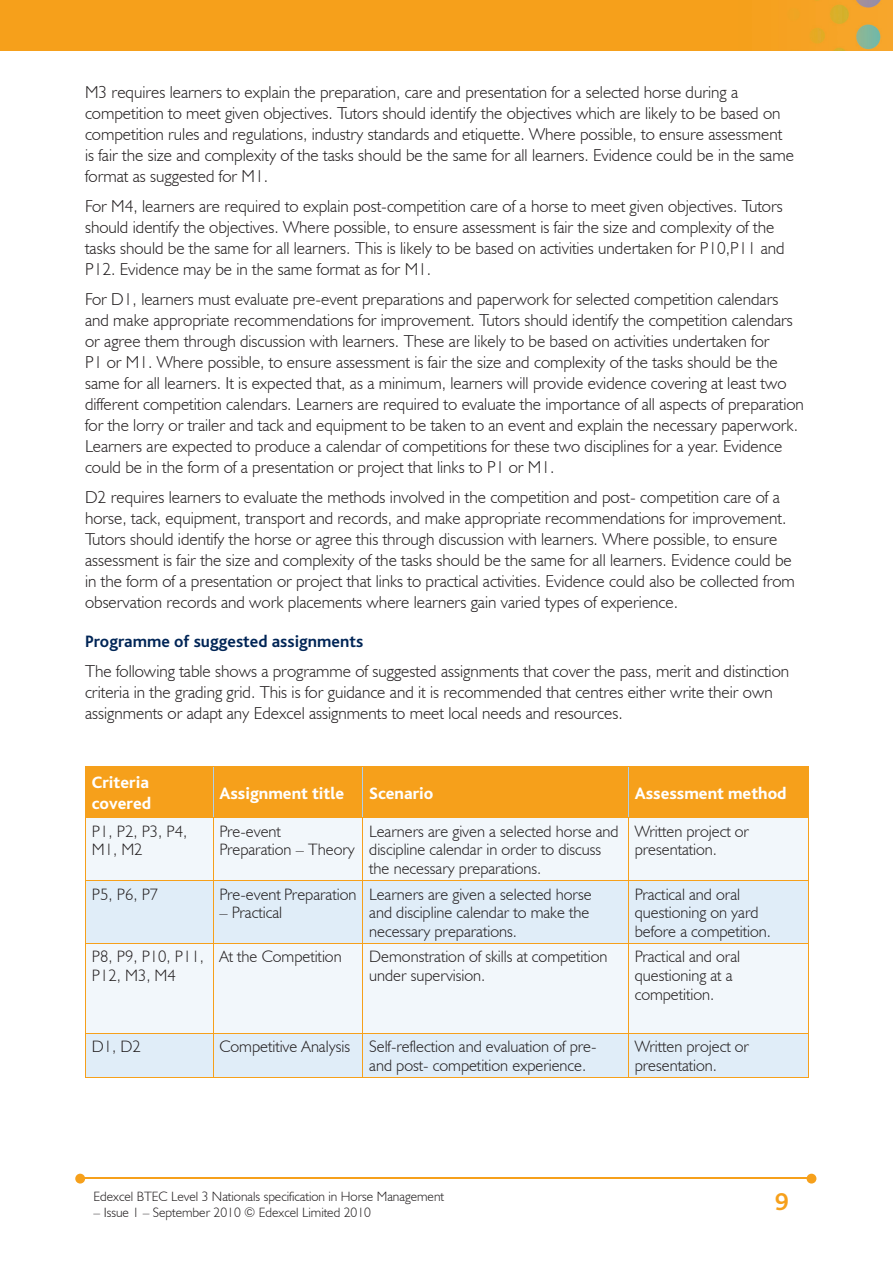
<style>
.page{position:relative;width:893px;height:1263px;background:#fff}
.page>*{position:absolute;margin:0;border:0;box-sizing:border-box;transform-origin:0 0}
.t1{font:700 25.5px "Bliss";color:#f6a01b}
.t2{font:300 17.25px/21px "Humanist 521 BT";color:#231f20}
.t3{font:800 17.25px/21px "Bliss";color:#fff}
.t4{font:700 17.25px "Bliss";color:#002556}
.t5{font:300 16.5px/18.8px "Humanist 521 BT";color:#231f20}
.t6{font:300 13.5px "Humanist 521 BT";color:#231f20}
</style>
<div class="page">
<img style="left:0;top:0;width:893px;height:51px">
<hr style="left:82px;top:1178px;width:728px;height:1px;background:#f6a01b">
<svg style="left:807px;top:1174px;width:9px;height:9px"></svg>
<svg style="left:75px;top:1174px;width:10px;height:9px"></svg>
<div style="left:86px;top:767px;width:722px;height:50px;background:#f6a01b"></div>
<div style="left:86px;top:818px;width:722px;height:62px;background:#f2f7fb"></div>
<svg style="left:86px;top:881px;width:722px;height:196px;fill:#e0edf8"></svg>
<hr style="left:213px;top:767px;width:1px;height:50px;background:#accfed">
<hr style="left:362px;top:767px;width:1px;height:50px;background:#accfed">
<hr style="left:628px;top:767px;width:1px;height:50px;background:#accfed">
<hr style="left:85px;top:767px;width:1px;height:50px;background:#f6a01b">
<hr style="left:808px;top:767px;width:1px;height:50px;background:#f6a01b">
<hr style="left:85px;top:766px;width:128px;height:1px;background:#f6a01b">
<hr style="left:213px;top:766px;width:150px;height:1px;background:#f6a01b">
<hr style="left:363px;top:766px;width:265px;height:1px;background:#f6a01b">
<hr style="left:628px;top:766px;width:180px;height:1px;background:#f6a01b">
<hr style="left:213px;top:818px;width:1px;height:62px;background:#f6a01b">
<hr style="left:362px;top:818px;width:1px;height:62px;background:#f6a01b">
<hr style="left:628px;top:818px;width:1px;height:62px;background:#f6a01b">
<hr style="left:85px;top:818px;width:1px;height:62px;background:#f6a01b">
<hr style="left:808px;top:818px;width:1px;height:62px;background:#f6a01b">
<hr style="left:85px;top:817px;width:128px;height:1px;background:#f6a01b">
<hr style="left:213px;top:817px;width:150px;height:1px;background:#f6a01b">
<hr style="left:363px;top:817px;width:265px;height:1px;background:#f6a01b">
<hr style="left:628px;top:817px;width:180px;height:1px;background:#f6a01b">
<hr style="left:213px;top:881px;width:1px;height:62px;background:#f6a01b">
<hr style="left:362px;top:881px;width:1px;height:62px;background:#f6a01b">
<hr style="left:628px;top:881px;width:1px;height:62px;background:#f6a01b">
<hr style="left:85px;top:881px;width:1px;height:62px;background:#f6a01b">
<hr style="left:808px;top:881px;width:1px;height:62px;background:#f6a01b">
<hr style="left:85px;top:880px;width:128px;height:1px;background:#f6a01b">
<hr style="left:213px;top:880px;width:150px;height:1px;background:#f6a01b">
<hr style="left:363px;top:880px;width:265px;height:1px;background:#f6a01b">
<hr style="left:628px;top:880px;width:180px;height:1px;background:#f6a01b">
<hr style="left:213px;top:944px;width:1px;height:89px;background:#f6a01b">
<hr style="left:362px;top:944px;width:1px;height:89px;background:#f6a01b">
<hr style="left:628px;top:944px;width:1px;height:89px;background:#f6a01b">
<hr style="left:85px;top:944px;width:1px;height:89px;background:#f6a01b">
<hr style="left:808px;top:944px;width:1px;height:89px;background:#f6a01b">
<hr style="left:85px;top:943px;width:128px;height:1px;background:#f6a01b">
<hr style="left:213px;top:943px;width:150px;height:1px;background:#f6a01b">
<hr style="left:363px;top:943px;width:265px;height:1px;background:#f6a01b">
<hr style="left:628px;top:943px;width:180px;height:1px;background:#f6a01b">
<hr style="left:213px;top:1034px;width:1px;height:43px;background:#f6a01b">
<hr style="left:362px;top:1034px;width:1px;height:43px;background:#f6a01b">
<hr style="left:628px;top:1034px;width:1px;height:43px;background:#f6a01b">
<hr style="left:85px;top:1077px;width:128px;height:1px;background:#f6a01b">
<hr style="left:213px;top:1077px;width:150px;height:1px;background:#f6a01b">
<hr style="left:363px;top:1077px;width:265px;height:1px;background:#f6a01b">
<hr style="left:628px;top:1077px;width:180px;height:1px;background:#f6a01b">
<hr style="left:85px;top:1034px;width:1px;height:43px;background:#f6a01b">
<hr style="left:808px;top:1034px;width:1px;height:43px;background:#f6a01b">
<hr style="left:85px;top:1033px;width:128px;height:1px;background:#f6a01b">
<hr style="left:213px;top:1033px;width:150px;height:1px;background:#f6a01b">
<hr style="left:363px;top:1033px;width:265px;height:1px;background:#f6a01b">
<hr style="left:628px;top:1033px;width:180px;height:1px;background:#f6a01b">
<p class="t2" style="left:85px;top:81px;width:710px">M3 requires learners to explain the preparation, care and presentation for a selected horse during a competition to meet given objectives. Tutors should identify the objectives which are likely to be based on competition rules and regulations, industry standards and etiquette. Where possible, to ensure assessment is fair the size and complexity of the tasks should be the same for all learners. Evidence could be in the same format as suggested for M1.</p>
<p class="t2" style="left:85px;top:195px;width:701px">For M4, learners are required to explain post-competition care of a horse to meet given objectives. Tutors should identify the objectives. Where possible, to ensure assessment is fair the size and complexity of the tasks should be the same for all learners. This is likely to be based on activities undertaken for P10,P11 and P12. Evidence may be in the same format as for M1.</p>
<p class="t2" style="left:85px;top:288px;width:720px">For D1, learners must evaluate pre-event preparations and paperwork for selected competition calendars and make appropriate recommendations for improvement. Tutors should identify the competition calendars or agree them through discussion with learners. These are likely to be based on activities undertaken for<br>P1 or M1. Where possible, to ensure assessment is fair the size and complexity of the tasks should be the same for all learners. It is expected that, as a minimum, learners will provide evidence covering at least two different competition calendars. Learners are required to evaluate the importance of all aspects of preparation for the lorry or trailer and tack and equipment to be taken to an event and explain the necessary paperwork.<br>Learners are expected to produce a calendar of competitions for these two disciplines for a year. Evidence could be in the form of a presentation or project that links to P1 or M1.</p>
<p class="t2" style="left:85px;top:486px;width:711px">D2 requires learners to evaluate the methods involved in the competition and post- competition care of a horse, tack, equipment, transport and records, and make appropriate recommendations for improvement.<br>Tutors should identify the horse or agree this through discussion with learners. Where possible, to ensure assessment is fair the size and complexity of the tasks should be the same for all learners. Evidence could be in the form of a presentation or project that links to practical activities. Evidence could also be collected from observation records and work placements where learners gain varied types of experience.</p>
<p class="t4" style="left:85px;top:633px;width:280px">Programme of suggested assignments</p>
<p class="t2" style="left:85px;top:660px;width:706px">The following table shows a programme of suggested assignments that cover the pass, merit and distinction criteria in the grading grid. This is for guidance and it is recommended that centres either write their own assignments or adapt any Edexcel assignments to meet local needs and resources.</p>
<p class="t3" style="left:92px;top:772px;width:61px">Criteria covered</p>
<p class="t3" style="left:219px;top:783px;width:126px">Assignment title</p>
<p class="t3" style="left:369px;top:783px;width:66px">Scenario</p>
<p class="t3" style="left:635px;top:783px;width:153px">Assessment method</p>
<p class="t5" style="left:92px;top:821px;width:97px">P1, P2, P3, P4,<br>M1, M2</p>
<p class="t5" style="left:219px;top:821px;width:137px">Pre-event<br>Preparation – Theory</p>
<p class="t5" style="left:369px;top:821px;width:251px">Learners are given a selected horse and discipline calendar in order to discuss the necessary preparations.</p>
<p class="t5" style="left:635px;top:821px;width:116px">Written project or presentation.</p>
<p class="t5" style="left:92px;top:884px;width:68px">P5, P6, P7</p>
<p class="t5" style="left:219px;top:884px;width:139px">Pre-event Preparation</p>
<p class="t5" style="left:219px;top:903px;width:64px">– Practical</p>
<p class="t5" style="left:369px;top:884px;width:224px">Learners are given a selected horse and discipline calendar to make the necessary preparations.</p>
<p class="t5" style="left:635px;top:884px;width:138px">Practical and oral questioning on yard before a competition.</p>
<p class="t5" style="left:92px;top:947px;width:114px">P8, P9, P10, P11,<br>P12, M3, M4</p>
<p class="t5" style="left:219px;top:947px;width:124px">At the Competition</p>
<p class="t5" style="left:369px;top:947px;width:240px">Demonstration of skills at competition under supervision.</p>
<p class="t5" style="left:635px;top:947px;width:107px">Practical and oral questioning at a competition.</p>
<p class="t5" style="left:92px;top:1037px;width:51px">D1, D2</p>
<p class="t5" style="left:369px;top:1037px;width:229px;text-indent:-150px">Competitive Analysis Self-reflection and evaluation of pre&shy;and post- competition experience.</p>
<p class="t5" style="left:635px;top:1037px;width:116px">Written project or presentation.</p>
<p class="t6" style="left:94px;top:1188px;width:352px">Edexcel BTEC Level 3 Nationals specification in Horse Management</p>
<p class="t6" style="left:94px;top:1204px;width:279px">– Issue 1 – September 2010 © Edexcel Limited 2010</p>
<h1 class="t1" style="left:775px;top:1189px;width:15px">9</h1>
</div>
